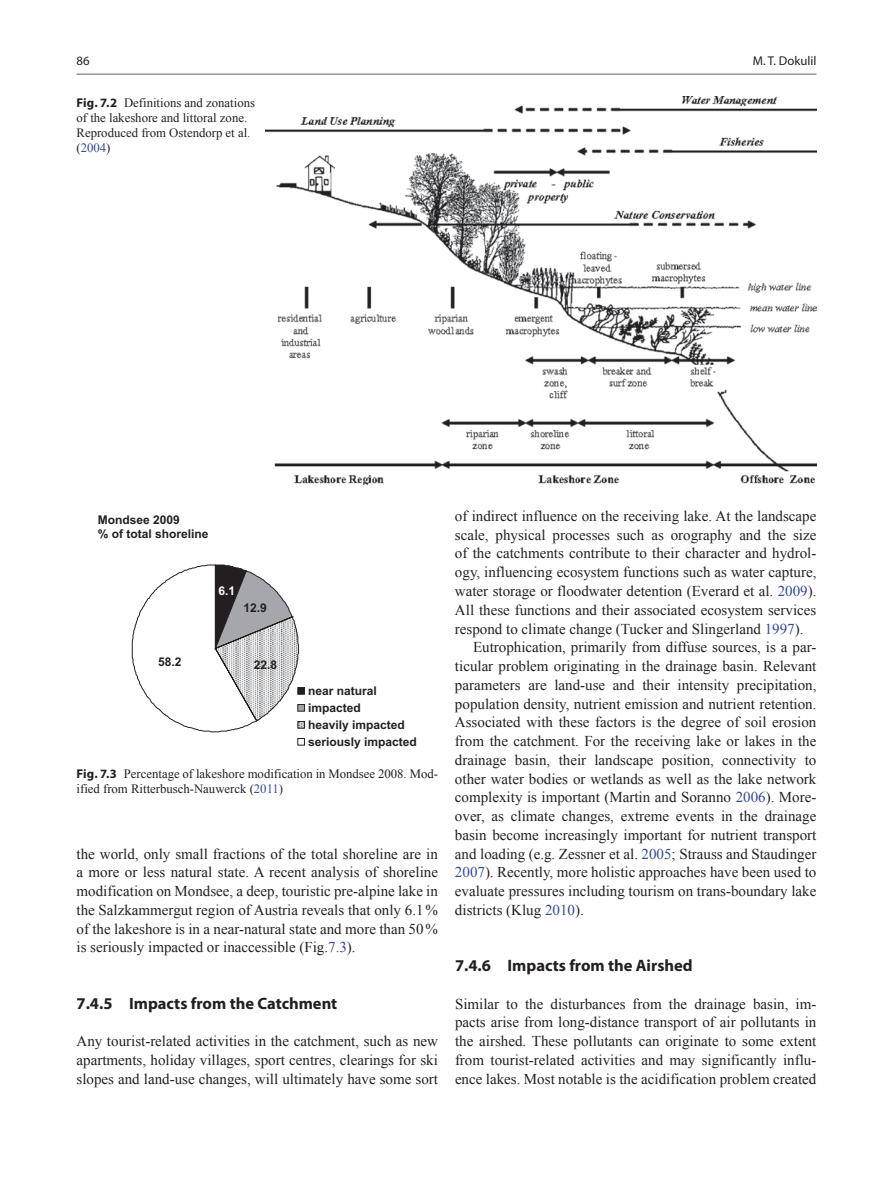
<style>
.page{position:relative;width:893px;height:1187px;background:#fff}
.page>*{position:absolute;margin:0;border:0;box-sizing:border-box;transform-origin:0 0}
.t1{font:700 16.5px "Myriad Pro";color:#231f20}
.t2{font:15px/18.8px "Times New Roman";color:#231f20;text-align:justify}
.t3{font:12.75px/15px "Times New Roman";color:#231f20}
.t4{font:12.75px "Myriad Pro";color:#231f20}
.t5{font:700 12px/17px "Arial";color:#231f20}
.t6{font:700 12px "Arial";color:#fff}
.s1{font-family:"Myriad Pro";font-weight:700}
.s2{color:#324a97}
</style>
<div class="page">
<hr style="left:77px;top:73px;width:739px;height:2px;background:#949699">
<img style="left:266px;top:97px;width:550px;height:387px">
<svg style="left:132px;top:564px;width:173px;height:168px"></svg>
<div style="left:297px;top:721px;width:8px;height:7px;border:1px solid #231f20"></div>
<div style="left:297px;top:738px;width:8px;height:7px;border:1px solid #231f20"></div>
<p class="t4" style="left:77px;top:53px;width:15px">86</p>
<p class="t4" style="left:753px;top:53px;width:65px">M. T. Dokulil</p>
<p class="t3" style="left:77px;top:95px;width:180px"><span class="s1">Fig. 7.2</span> Definitions and zonations of the lakeshore and littoral zone.<br>Reproduced from Ostendorp et al. (<span class="s2">2004</span>)</p>
<p class="t5" style="left:98px;top:512px;width:112px;line-height:14.4px">Mondsee 2009<br>% of total shoreline</p>
<p class="t6" style="left:218px;top:583px;width:18px">6.1</p>
<p class="t5" style="left:243px;top:600px;width:25px">12.9</p>
<p class="t5" style="left:158px;top:653px;width:25px">58.2</p>
<p class="t5" style="left:254px;top:656px;width:25px">22.8</p>
<p class="t5" style="left:308px;top:682px;width:110px">near natural impacted<br>heavily impacted seriously impacted</p>
<p class="t3" style="left:77px;top:765px;width:363px"><span class="s1">Fig. 7.3</span> Percentage of lakeshore modification in Mondsee 2008. Mod&shy;ified from Ritterbusch-Nauwerck (<span class="s2">2011</span>)</p>
<p class="t2" style="left:77px;top:844px;width:363px">the world, only small fractions of the total shoreline are in a more or less natural state. A recent analysis of shoreline modification on Mondsee, a deep, touristic pre-alpine lake in the Salzkammergut region of Austria reveals that only 6.1% of the lakeshore is in a near-natural state and more than 50% is seriously impacted or inaccessible (Fig.<span class="s2">7.3</span>).</p>
<p class="t1" style="left:77px;top:992px;width:262px">7.4.5 Impacts from the Catchment</p>
<p class="t2" style="left:77px;top:1031px;width:363px">Any tourist-related activities in the catchment, such as new apartments, holiday villages, sport centres, clearings for ski slopes and land-use changes, will ultimately have some sort</p>
<p class="t2" style="left:455px;top:506px;width:363px">of indirect influence on the receiving lake. At the landscape</p>
<p class="t2" style="left:455px;top:525px;width:363px">scale, physical processes such as orography and the size</p>
<p class="t2" style="left:455px;top:544px;width:363px">of the catchments contribute to their character and hydrol-</p>
<p class="t2" style="left:455px;top:562px;width:363px">ogy, influencing ecosystem functions such as water capture,</p>
<p class="t2" style="left:455px;top:581px;width:363px">water storage or floodwater detention (Everard et al. <span class="s2">2009</span>).</p>
<p class="t2" style="left:455px;top:600px;width:363px">All these functions and their associated ecosystem services</p>
<p class="t2" style="left:455px;top:619px;width:350px">respond to climate change (Tucker and Slingerland <span class="s2">1997</span>).</p>
<p class="t2" style="left:473px;top:637px;width:345px">Eutrophication, primarily from diffuse sources, is a par-</p>
<p class="t2" style="left:455px;top:656px;width:363px">ticular problem originating in the drainage basin. Relevant</p>
<p class="t2" style="left:455px;top:675px;width:363px">parameters are land-use and their intensity precipitation,</p>
<p class="t2" style="left:455px;top:694px;width:363px">population density, nutrient emission and nutrient retention.</p>
<p class="t2" style="left:455px;top:712px;width:363px">Associated with these factors is the degree of soil erosion</p>
<p class="t2" style="left:455px;top:731px;width:363px">from the catchment. For the receiving lake or lakes in the</p>
<p class="t2" style="left:455px;top:750px;width:363px">drainage basin, their landscape position, connectivity to</p>
<p class="t2" style="left:455px;top:769px;width:363px">other water bodies or wetlands as well as the lake network</p>
<p class="t2" style="left:455px;top:787px;width:363px">complexity is important (Martin and Soranno <span class="s2">2006</span>). More-</p>
<p class="t2" style="left:455px;top:806px;width:363px">over, as climate changes, extreme events in the drainage</p>
<p class="t2" style="left:455px;top:825px;width:363px">basin become increasingly important for nutrient transport</p>
<p class="t2" style="left:455px;top:844px;width:363px">and loading (e.g. Zessner et al. <span class="s2">2005</span>; Strauss and Staudinger</p>
<p class="t2" style="left:455px;top:862px;width:363px"><span class="s2">2007</span>). Recently, more holistic approaches have been used to</p>
<p class="t2" style="left:455px;top:881px;width:363px">evaluate pressures including tourism on trans-boundary lake</p>
<p class="t2" style="left:455px;top:900px;width:130px">districts (Klug <span class="s2">2010</span>).</p>
<p class="t1" style="left:455px;top:954px;width:239px">7.4.6 Impacts from the Airshed</p>
<p class="t2" style="left:455px;top:994px;width:363px">Similar to the disturbances from the drainage basin, im&shy;pacts arise from long-distance transport of air pollutants in the airshed. These pollutants can originate to some extent from tourist-related activities and may significantly influ&shy;ence lakes. Most notable is the acidification problem created</p>
</div>
